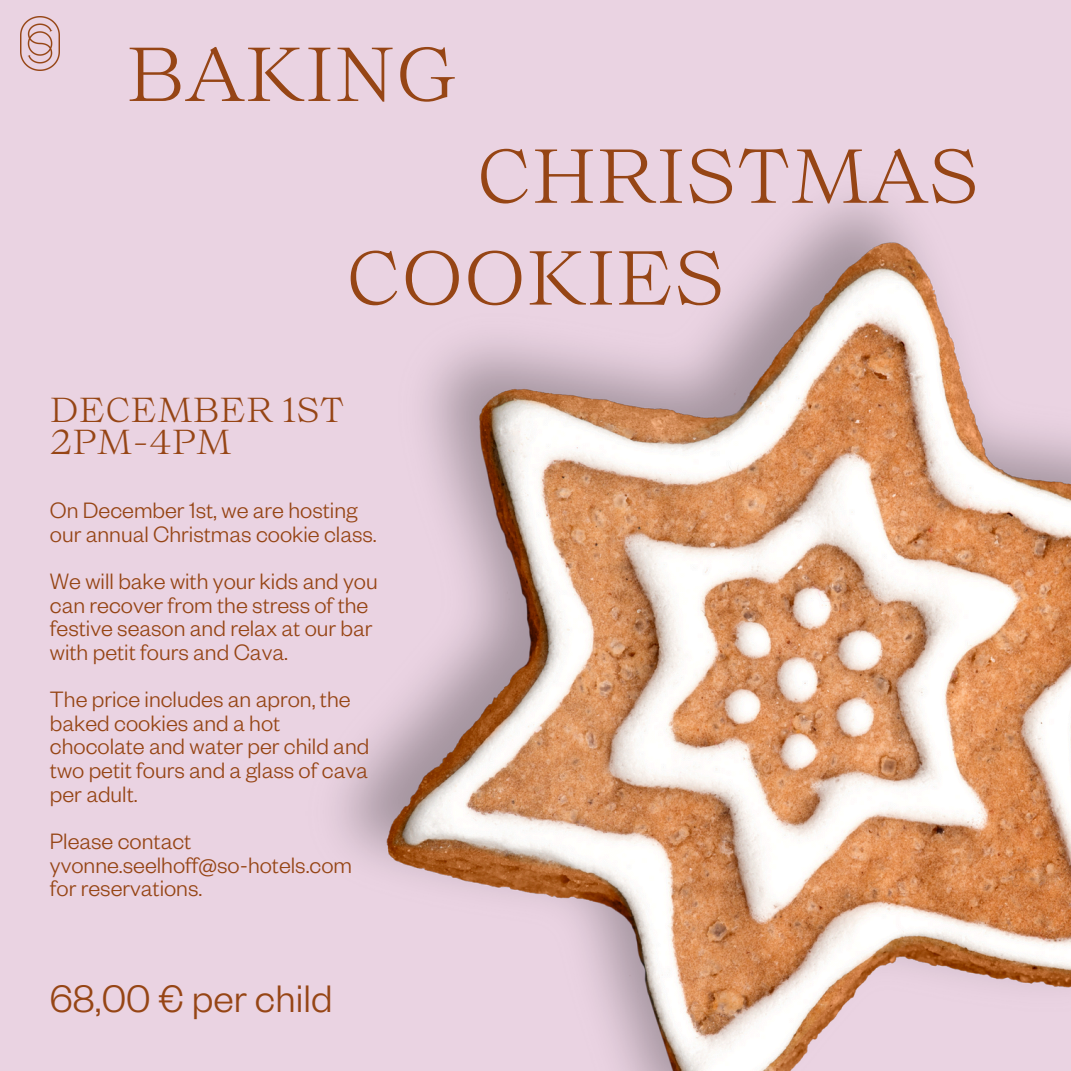
<style>
.page{position:relative;width:1071px;height:1071px;background:#ead3e2}
.page>*{position:absolute;margin:0;border:0;box-sizing:border-box;transform-origin:0 0}
.t1{font:300 73.15px/101.9px "Bw Beto";color:#964515}
.t2{font:300 42.18px "Founders Grotesk";letter-spacing:.005em;color:#964515}
.t3{font:300 33.25px/31.8px "Bw Beto";color:#964515}
.t4{font:300 24.5px/23.6px "Founders Grotesk";color:#964515}
</style>
<div class="page">
<img style="left:338px;top:198px;width:733px;height:873px">
<img style="left:21px;top:17px;width:39px;height:54px">
<p class="t1" style="left:126px;top:21px;width:332px">BAKING</p>
<p class="t1" style="left:346px;top:123px;width:635px;text-indent:131px">CHRISTMAS<br>COOKIES</p>
<h2 class="t3" style="left:50px;top:393px;width:296px">DECEMBER 1ST<br>2PM-4PM</h2>
<h1 class="t4" style="left:50px;top:497px;width:328px">On December 1st, we are hosting our annual Christmas cookie class.</h1>
<p class="t4" style="left:50px;top:568px;width:329px">We will bake with your kids and you can recover from the stress of the festive season and relax at our bar with petit fours and Cava.</p>
<h3 class="t4" style="left:50px;top:686px;width:321px">The price includes an apron, the baked cookies and a hot chocolate and water per child and two petit fours and a glass of cava per adult.</h3>
<p class="t4" style="left:50px;top:828px;width:304px">Please contact yvonne.seelhoff@so-hotels.com for reservations.</p>
<p class="t2" style="left:50px;top:972px;width:284px">68,00 € per child</p>
</div>
